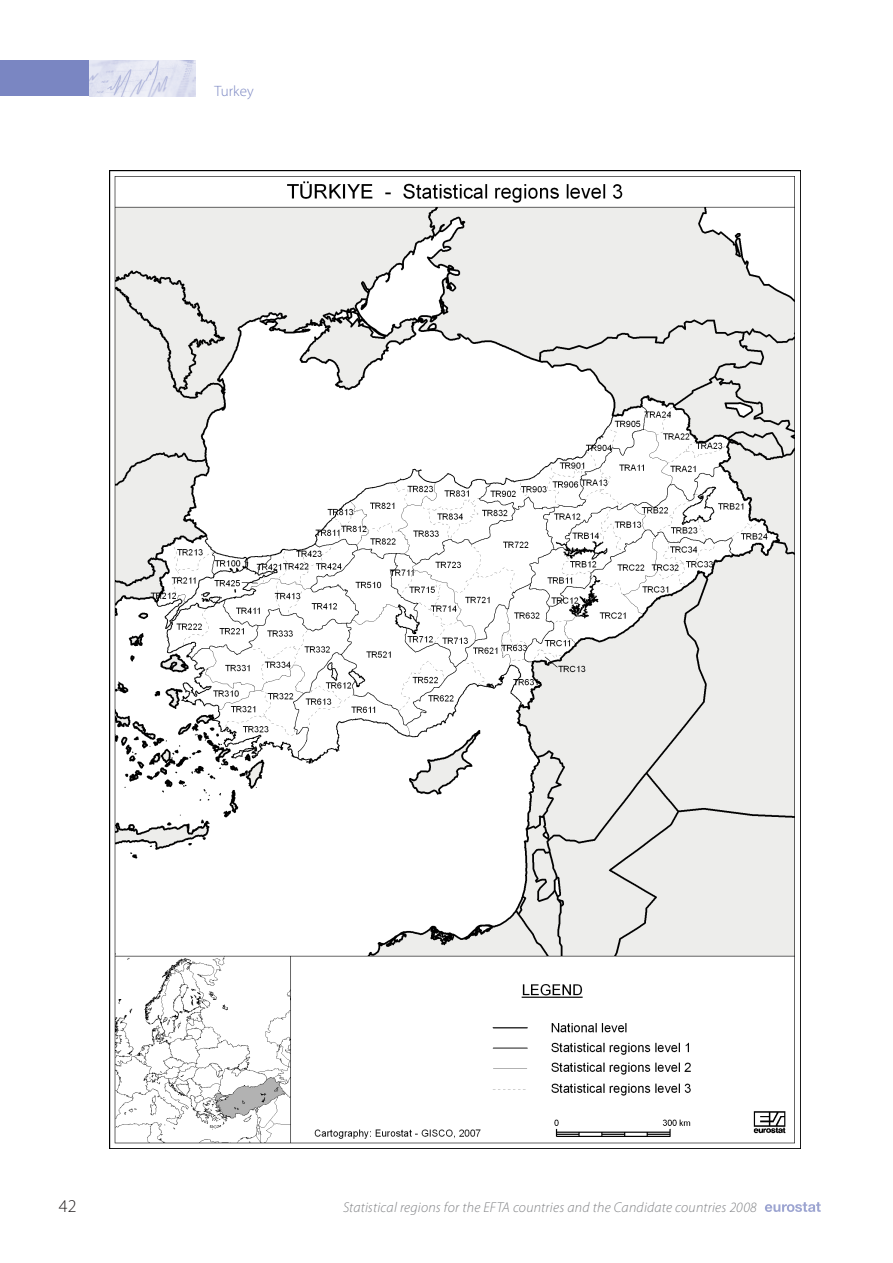
<style>
.page{position:relative;width:893px;height:1263px;background:#fff}
.page>*{position:absolute;margin:0;border:0;box-sizing:border-box;transform-origin:0 0}
.t1{font:300 18px "Myriad Pro";color:#231f20}
.t2{font:300 15px "Myriad Pro";letter-spacing:.005em;color:#7a86c2}
.t3{font:italic 300 14.25px "Myriad Pro";letter-spacing:.015em;color:#808285}
</style>
<div class="page">
<div style="left:0;top:61px;width:89px;height:35px;background:#7a86c2"></div>
<img style="left:89px;top:61px;width:106px;height:35px">
<svg style="left:765px;top:1202px;width:56px;height:10px"></svg>
<img style="left:110px;top:170px;width:690px;height:978px">
<p class="t2" style="left:214px;top:82px;width:41px">Turkey</p>
<p class="t1" style="left:59px;top:1195px;width:19px">42</p>
<p class="t3" style="left:343px;top:1198px;width:415px">Statistical regions for the EFTA countries and the Candidate countries 2008</p>
</div>
